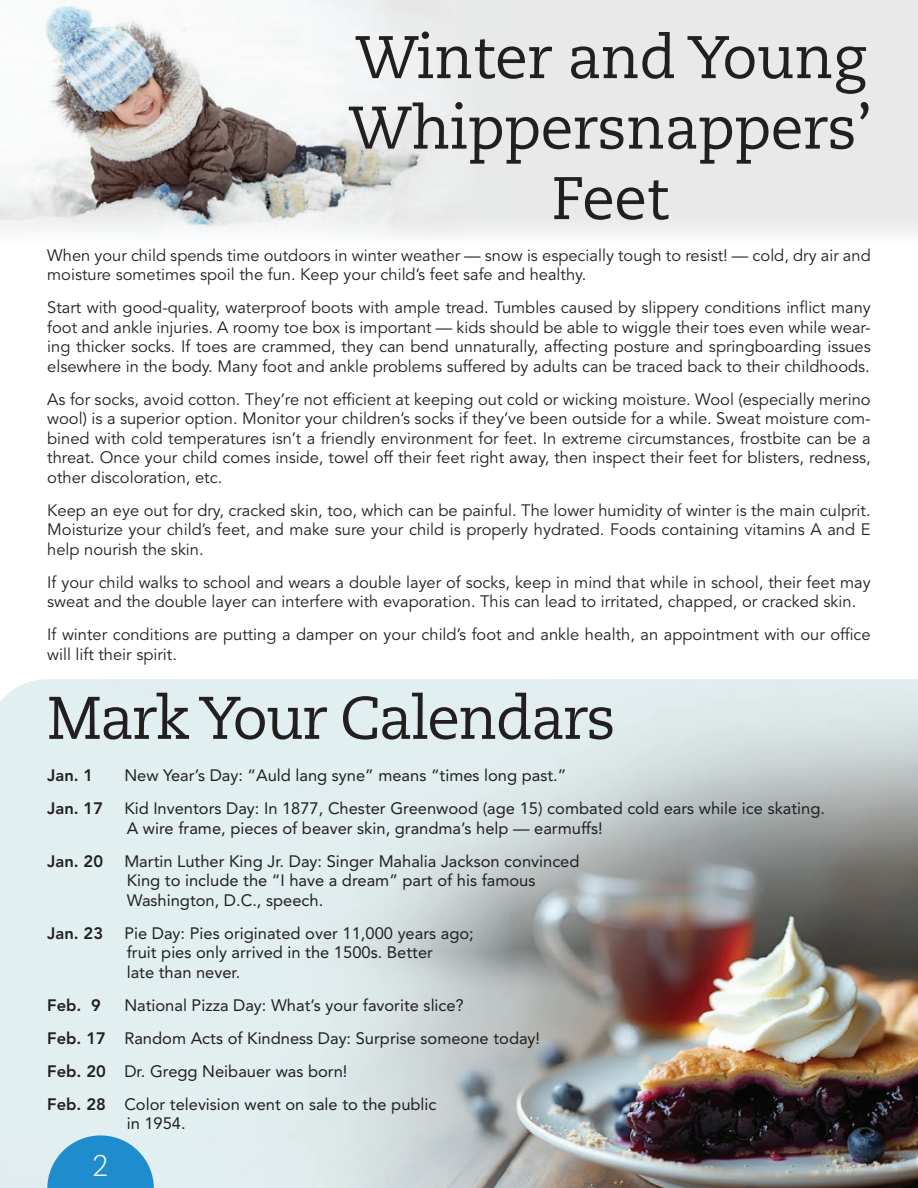
<style>
.page{position:relative;width:918px;height:1188px;background:#fff}
.page>*{position:absolute;margin:0;border:0;box-sizing:border-box;transform-origin:0 0}
.t1{font:60px/70.5px "Caecilia LT Std";letter-spacing:-.01em;color:#231f20;text-align:center}
.t2{font:60px "Caecilia LT Std";letter-spacing:-.03em;color:#231f20}
.t3{font:300 30px "Caecilia LT Std";color:#fff}
.t4{font:16.5px/19.5px "Avenir LT Std";color:#231f20}
.t5{font:16.5px/19.5px "Avenir LT Std";color:#231f20}
.t6{font:800 16.5px "Avenir LT Std";color:#231f20}
.s1{font-weight:800}
</style>
<div class="page">
<img style="left:0;top:679px;width:918px;height:509px">
<div style="left:0;top:0;width:918px;height:254px;background:#e9e9e9"></div>
<img style="left:0;top:0;width:421px;height:209px">
<div style="left:0;top:209px;width:918px;height:68px;background:linear-gradient(to bottom,#e8e9e9,#fff)"></div>
<svg style="left:47px;top:1135px;width:107px;height:53px;background:#4ba3d4"></svg>
<h1 class="t1" style="left:349px;top:23px;width:525px">Winter and Young<br>Whippersnappers’<br>Feet</h1>
<p class="t4" style="left:47px;top:246px;width:825px">When your child spends time outdoors in winter weather — snow is especially tough to resist! — cold, dry air and moisture sometimes spoil the fun. Keep your child’s feet safe and healthy.</p>
<p class="t4" style="left:47px;top:298px;width:825px;text-align:justify">Start with good-quality, waterproof boots with ample tread. Tumbles caused by slippery conditions inflict many foot and ankle injuries. A roomy toe box is important — kids should be able to wiggle their toes even while wear&shy;ing thicker socks. If toes are crammed, they can bend unnaturally, affecting posture and springboarding issues elsewhere in the body. Many foot and ankle problems suffered by adults can be traced back to their childhoods.</p>
<p class="t4" style="left:47px;top:390px;width:825px;text-align:justify">As for socks, avoid cotton. They’re not efficient at keeping out cold or wicking moisture. Wool (especially merino wool) is a superior option. Monitor your children’s socks if they’ve been outside for a while. Sweat moisture com&shy;bined with cold temperatures isn’t a friendly environment for feet. In extreme circumstances, frostbite can be a threat. Once your child comes inside, towel off their feet right away, then inspect their feet for blisters, redness, other discoloration, etc.</p>
<p class="t4" style="left:47px;top:501px;width:825px;text-align:justify">Keep an eye out for dry, cracked skin, too, which can be painful. The lower humidity of winter is the main culprit.<br>Moisturize your child’s feet, and make sure your child is properly hydrated. Foods containing vitamins A and E help nourish the skin.</p>
<p class="t4" style="left:47px;top:573px;width:825px">If your child walks to school and wears a double layer of socks, keep in mind that while in school, their feet may sweat and the double layer can interfere with evaporation. This can lead to irritated, chapped, or cracked skin.</p>
<p class="t4" style="left:47px;top:625px;width:825px">If winter conditions are putting a damper on your child’s foot and ankle health, an appointment with our office will lift their spirit.</p>
<h1 class="t2" style="left:47px;top:683px;width:570px">Mark Your Calendars</h1>
<p class="t6" style="left:47px;top:766px;width:48px">Jan. 1</p>
<p class="t5" style="left:124px;top:766px;width:444px">New Year’s Day: “Auld lang syne” means “times long past.”</p>
<p class="t6" style="left:47px;top:799px;width:57px">Jan. 17</p>
<p class="t5" style="left:124px;top:799px;width:702px">Kid Inventors Day: In 1877, Chester Greenwood (age 15) combated cold ears while ice skating.<br>A wire frame, pieces of beaver skin, grandma’s help — earmuffs!</p>
<p class="t6" style="left:47px;top:851px;width:57px">Jan. 20</p>
<p class="t5" style="left:124px;top:851px;width:457px">Martin Luther King Jr. Day: Singer Mahalia Jackson convinced<br>King to include the “I have a dream” part of his famous<br>Washington, D.C., speech.</p>
<p class="t6" style="left:47px;top:923px;width:57px">Jan. 23</p>
<p class="t5" style="left:124px;top:923px;width:351px">Pie Day: Pies originated over 11,000 years ago; fruit pies only arrived in the 1500s. Better<br>late than never.</p>
<p class="t6" style="left:47px;top:995px;width:55px">Feb. 9</p>
<p class="t5" style="left:47px;top:989px;width:494px;line-height:33px;text-indent:77px">National Pizza Day: What’s your favorite slice?<br><span class="s1">Feb. 17</span> Random Acts of Kindness Day: Surprise someone today!<br><span class="s1">Feb. 20</span> Dr. Gregg Neibauer was born!<br><span class="s1">Feb. 28</span> Color television went on sale to the public</p>
<p class="t5" style="left:127px;top:1114px;width:61px">in 1954.</p>
<h2 class="t3" style="left:92px;top:1149px;width:18px">2</h2>
</div>
